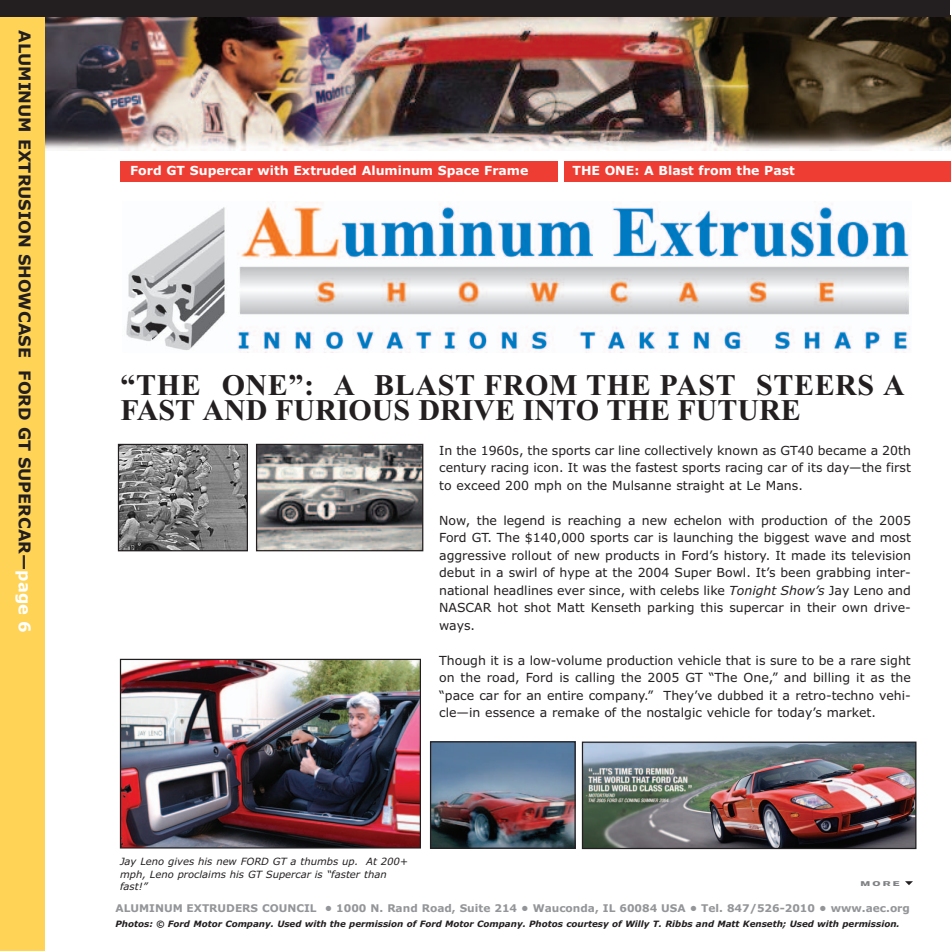
<style>
.page{position:relative;width:951px;height:951px;background:#fff}
.page>*{position:absolute;margin:0;border:0;box-sizing:border-box;transform-origin:0 0}
.t1{font:30px/25px "Times New Roman Bd MS";color:#231f20}
.t2{font:700 16.25px "Verdana";color:#231f20}
.t3{font:12.5px/17.5px "Verdana";color:#231f20;text-align:justify}
.t4{font:700 12.5px "Verdana";color:#fff}
.t5{font:700 10.62px "Verdana";color:#939598}
.t6{font:italic 10px/12.5px "Verdana";color:#231f20}
.t7{font:italic 700 8.75px "Verdana";color:#231f20}
.t8{font:7.88px "Simian Display Chimpanzee";color:#808285;scale:1.43 1}
.s1{color:#fff}
.s2{font-style:italic}
</style>
<div class="page">
<img style="left:44px;top:17px;width:905px;height:133px">
<div style="left:0;top:0;width:44px;height:950px;background:#fed356"></div>
<img style="left:126px;top:202px;width:784px;height:151px">
<div style="left:0;top:0;width:949px;height:17px;background:#231f20"></div>
<div style="left:120px;top:161px;width:437px;height:21px;background:#ee3e34"></div>
<div style="left:564px;top:161px;width:386px;height:21px;background:#ee3e34"></div>
<svg style="left:905px;top:881px;width:7px;height:4px"></svg>
<img style="left:120px;top:446px;width:126px;height:103px">
<div style="left:118px;top:444px;width:130px;height:107px;border:1px solid #231f20"></div>
<img style="left:258px;top:446px;width:163px;height:103px">
<div style="left:256px;top:444px;width:167px;height:107px;border:1px solid #231f20"></div>
<img style="left:432px;top:743px;width:141px;height:104px">
<div style="left:430px;top:741px;width:145px;height:108px;border:1px solid #231f20"></div>
<img style="left:583px;top:744px;width:331px;height:103px">
<div style="left:581px;top:742px;width:335px;height:107px;border:1px solid #231f20"></div>
<img style="left:122px;top:661px;width:297px;height:186px">
<div style="left:120px;top:659px;width:301px;height:190px;border:1px solid #231f20"></div>
<h2 class="t2" style="left:34px;top:30px;width:604px;rotate:90deg">ALUMINUM EXTRUSION SHOWCASE FORD GT SUPERCAR—<span class="s1">page 6</span></h2>
<p class="t4" style="left:130px;top:164px;width:400px">Ford GT Supercar with Extruded Aluminum Space Frame</p>
<p class="t4" style="left:572px;top:164px;width:224px">THE ONE: A Blast from the Past</p>
<h1 class="t1" style="left:120px;top:372px;width:785px">“THE ONE”: A BLAST FROM THE PAST STEERS A<br>FAST AND FURIOUS DRIVE INTO THE FUTURE</h1>
<p class="t3" style="left:439px;top:442px;width:473px">In the 1960s, the sports car line collectively known as GT40 became a 20th century racing icon. It was the fastest sports racing car of its day—the first to exceed 200 mph on the Mulsanne straight at Le Mans.</p>
<p class="t3" style="left:439px;top:512px;width:473px">Now, the legend is reaching a new echelon with production of the 2005<br>Ford GT. The $140,000 sports car is launching the biggest wave and most aggressive rollout of new products in Ford’s history. It made its television debut in a swirl of hype at the 2004 Super Bowl. It’s been grabbing inter&shy;national headlines ever since, with celebs like <span class="s2">Tonight Show’s</span> Jay Leno and NASCAR hot shot Matt Kenseth parking this supercar in their own drive&shy;ways.</p>
<p class="t3" style="left:439px;top:652px;width:473px">Though it is a low-volume production vehicle that is sure to be a rare sight on the road, Ford is calling the 2005 GT “The One,” and billing it as the “pace car for an entire company.” They’ve dubbed it a retro-techno vehi&shy;cle—in essence a remake of the nostalgic vehicle for today’s market.</p>
<p class="t6" style="left:120px;top:855px;width:289px">Jay Leno gives his new FORD GT a thumbs up. At 200+ mph, Leno proclaims his GT Supercar is “faster than fast!”</p>
<p class="t8" style="left:860px;top:878px;width:29px">MORE</p>
<p class="t5" style="left:115px;top:902px;width:795px">ALUMINUM EXTRUDERS COUNCIL • 1000 N. Rand Road, Suite 214 • Wauconda, IL 60084 USA • Tel. 847/526-2010 • www.aec.org</p>
<p class="t7" style="left:115px;top:918px;width:785px">Photos: © Ford Motor Company. Used with the permission of Ford Motor Company. Photos courtesy of Willy T. Ribbs and Matt Kenseth; Used with permission.</p>
</div>
